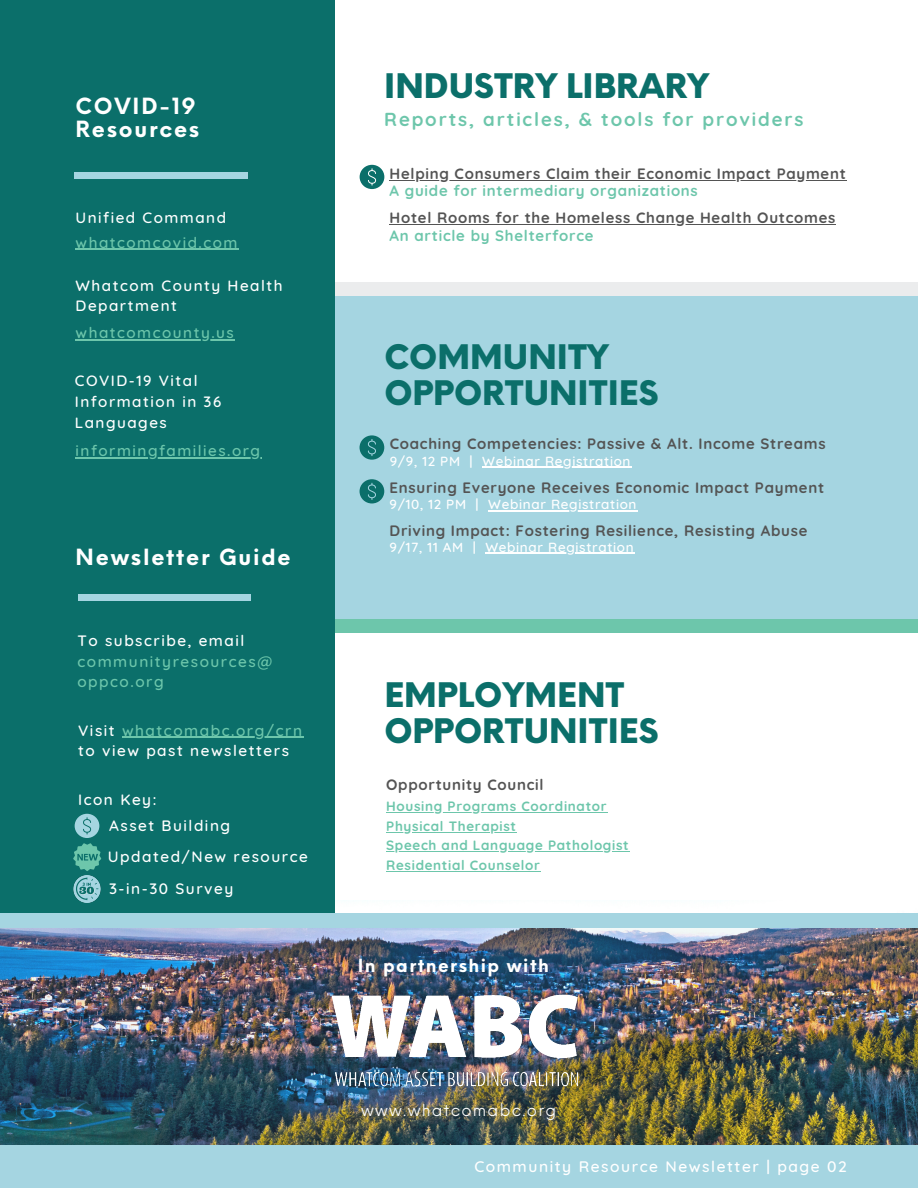
<style>
.page{position:relative;width:918px;height:1188px;background:#fff}
.page>*{position:absolute;margin:0;border:0;box-sizing:border-box;transform-origin:0 0}
.t1{font:900 33px/36px "Neue Einstellung";color:#0b6f6a}
.t2{font:700 21.75px/23.2px "Neue Einstellung";letter-spacing:.08em;color:#fff}
.t3{font:700 18.75px "Quicksand";letter-spacing:.1em;color:#6dc6ab}
.t4{font:700 17.7px "Neue Einstellung";letter-spacing:.08em;color:#fff}
.t5{font:16.05px "Neue Einstellung";letter-spacing:.08em;color:#fff}
.t6{font:500 15.6px "Quicksand";letter-spacing:.1em;color:#fff}
.t7{font:500 15.3px/20.7px "Quicksand";letter-spacing:.1em;color:#fff}
.t8{font:500 15.3px/20.5px "Quicksand";letter-spacing:.1em;color:#6dc6ab}
.t9{font:700 15px "Quicksand";letter-spacing:.05em;color:#545454}
.t10{font:700 15px "Quicksand";letter-spacing:.05em;color:#6dc6ab}
.t11{font:700 13.5px/19.5px "Quicksand";letter-spacing:.05em;color:#6dc6ab}
.t12{font:500 13.5px "Quicksand";letter-spacing:.05em;color:#fff}
.s1{color:#6dc6ab}
</style>
<div class="page">
<div style="left:331px;top:295px;width:587px;height:331px;background:#a5d5e1"></div>
<img style="left:0;top:927px;width:918px;height:218px">
<div style="left:0;top:1145px;width:918px;height:43px;background:#a5d5e1"></div>
<div style="left:95px;top:619px;width:823px;height:14px;background:#6dc6ab"></div>
<div style="left:133px;top:282px;width:785px;height:14px;background:#ebeced"></div>
<div style="left:0;top:0;width:335px;height:917px;background:#0b6f6a"></div>
<div style="left:0;top:914px;width:918px;height:13px;background:#a5d5e1"></div>
<div style="left:187px;top:173px;width:61px;height:6px;background:#a5d5e1"></div>
<img style="left:331px;top:976px;width:255px;height:123px">
<div style="left:74px;top:173px;width:61px;height:6px;background:#a5d5e1"></div>
<div style="left:132px;top:173px;width:61px;height:6px;background:#a5d5e1"></div>
<div style="left:78px;top:595px;width:61px;height:5px;background:#a5d5e1"></div>
<div style="left:137px;top:595px;width:60px;height:5px;background:#a5d5e1"></div>
<div style="left:191px;top:595px;width:60px;height:5px;background:#a5d5e1"></div>
<svg style="left:73px;top:814px;width:28px;height:57px"></svg>
<img style="left:73px;top:875px;width:28px;height:28px">
<hr style="left:76px;top:249px;width:163px;height:1px;background:#6dc6ab">
<hr style="left:76px;top:339px;width:159px;height:1px;background:#6dc6ab">
<hr style="left:76px;top:457px;width:186px;height:1px;background:#6dc6ab">
<hr style="left:482px;top:467px;width:149px;height:1px;background:#fff">
<hr style="left:122px;top:737px;width:182px;height:1px;background:#6dc6ab">
<hr style="left:488px;top:510px;width:149px;height:1px;background:#fff">
<hr style="left:390px;top:180px;width:457px;height:1px;background:#545454">
<svg style="left:360px;top:165px;width:24px;height:24px"></svg>
<hr style="left:390px;top:224px;width:446px;height:1px;background:#545454">
<hr style="left:386px;top:812px;width:221px;height:1px;background:#6dc6ab">
<hr style="left:386px;top:832px;width:131px;height:1px;background:#6dc6ab">
<hr style="left:386px;top:851px;width:243px;height:1px;background:#6dc6ab">
<hr style="left:386px;top:871px;width:155px;height:1px;background:#6dc6ab">
<svg style="left:360px;top:435px;width:24px;height:25px"></svg>
<hr style="left:485px;top:553px;width:149px;height:1px;background:#fff">
<svg style="left:360px;top:479px;width:24px;height:24px"></svg>
<h2 class="t2" style="left:76px;top:92px;width:125px">COVID-19<br>Resources</h2>
<p class="t7" style="left:75px;top:207px;width:152px">Unified Command</p>
<p class="t8" style="left:76px;top:232px;width:163px">whatcomcovid.com</p>
<p class="t7" style="left:76px;top:275px;width:209px">Whatcom County Health<br>Department</p>
<p class="t8" style="left:76px;top:322px;width:160px">whatcomcounty.us</p>
<p class="t7" style="left:75px;top:370px;width:148px">COVID-19 Vital<br>Information in 36<br>Languages</p>
<p class="t8" style="left:76px;top:440px;width:186px">informingfamilies.org</p>
<h2 class="t2" style="left:76px;top:543px;width:217px">Newsletter Guide</h2>
<p class="t7" style="left:77px;top:629px;width:168px">To subscribe, email</p>
<p class="t8" style="left:77px;top:651px;width:196px">communityresources@ oppco.org</p>
<p class="t7" style="left:78px;top:720px;width:226px">Visit <span class="s1">whatcomabc.org/crn </span>to view past newsletters</p>
<p class="t7" style="left:109px;top:786px;width:123px;line-height:26.1px;text-indent:-31px">Icon Key:<br>Asset Building</p>
<p class="t7" style="left:108px;top:846px;width:202px">Updated/New resource</p>
<p class="t7" style="left:109px;top:878px;width:126px">3-in-30 Survey</p>
<h1 class="t1" style="left:384px;top:65px;width:327px">INDUSTRY LIBRARY</h1>
<p class="t3" style="left:384px;top:107px;width:421px">Reports, articles, &amp; tools for providers</p>
<p class="t9" style="left:390px;top:164px;width:458px">Helping Consumers Claim their Economic Impact Payment</p>
<p class="t10" style="left:390px;top:181px;width:310px">A guide for intermediary organizations</p>
<p class="t9" style="left:390px;top:208px;width:447px">Hotel Rooms for the Homeless Change Health Outcomes</p>
<p class="t10" style="left:390px;top:226px;width:206px">An article by Shelterforce</p>
<h1 class="t1" style="left:384px;top:335px;width:276px">COMMUNITY<br>OPPORTUNITIES</h1>
<p class="t9" style="left:390px;top:434px;width:437px">Coaching Competencies: Passive &amp; Alt. Income Streams</p>
<p class="t12" style="left:390px;top:452px;width:242px">9/9, 12 PM | Webinar Registration</p>
<p class="t9" style="left:390px;top:478px;width:436px">Ensuring Everyone Receives Economic Impact Payment</p>
<p class="t12" style="left:390px;top:495px;width:248px">9/10, 12 PM | Webinar Registration</p>
<p class="t9" style="left:390px;top:521px;width:419px">Driving Impact: Fostering Resilience, Resisting Abuse</p>
<p class="t12" style="left:390px;top:538px;width:246px">9/17, 11 AM | Webinar Registration</p>
<h1 class="t1" style="left:384px;top:674px;width:276px">EMPLOYMENT<br>OPPORTUNITIES</h1>
<p class="t9" style="left:386px;top:775px;width:159px">Opportunity Council</p>
<p class="t11" style="left:386px;top:796px;width:244px">Housing Programs Coordinator<br>Physical Therapist<br>Speech and Language Pathologist<br>Residential Counselor</p>
<p class="t4" style="left:358px;top:950px;width:193px">In partnership with</p>
<p class="t5" style="left:361px;top:1096px;width:197px">www.whatcomabc.org</p>
<p class="t6" style="left:474px;top:1156px;width:374px">Community Resource Newsletter | page 02</p>
</div>
